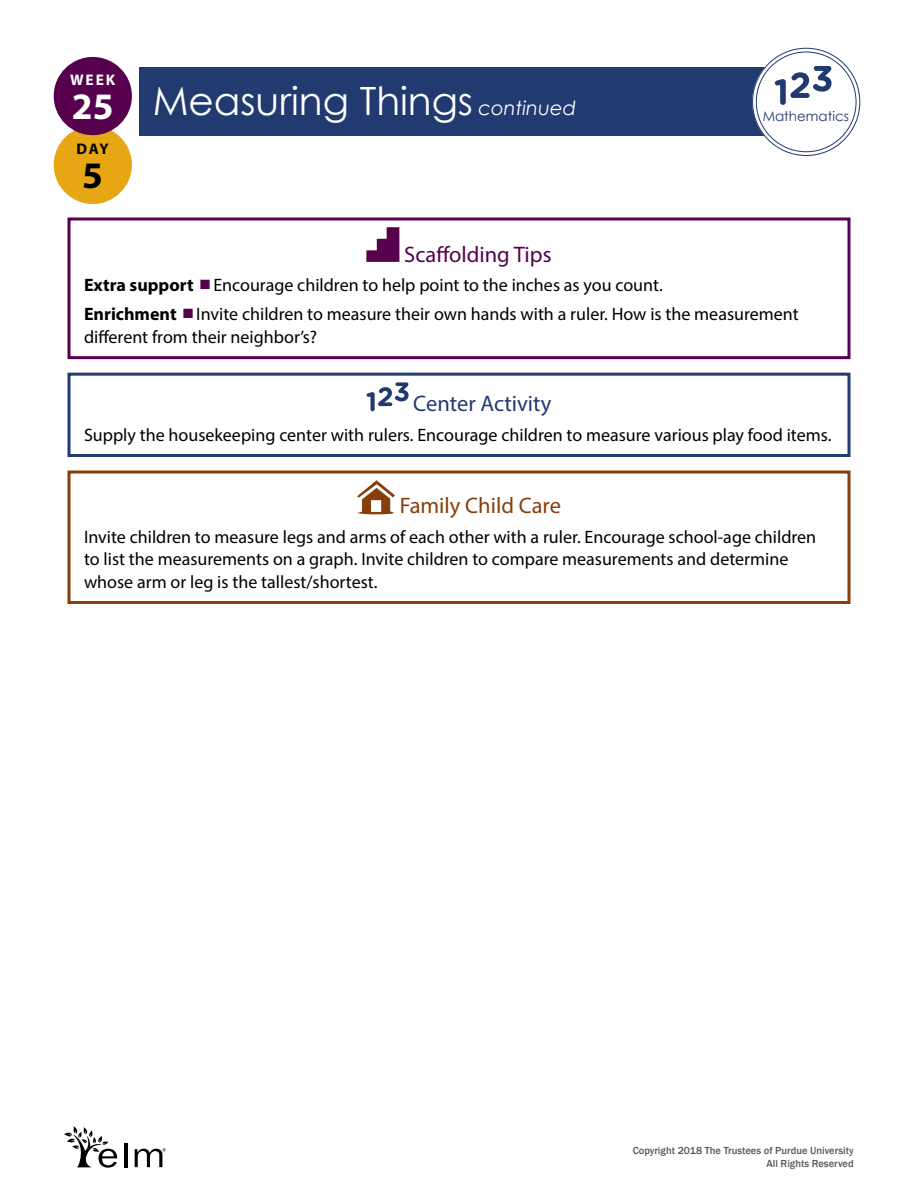
<style>
.page{position:relative;width:918px;height:1188px;background:#fff}
.page>*{position:absolute;margin:0;border:0;box-sizing:border-box;transform-origin:0 0}
.t1{font:39px "Century Gothic";color:#fff}
.t2{font:700 37.5px "Myriad Pro";color:#fff}
.t3{font:700 37.5px "Myriad Pro";color:#000}
.t4{font:22.5px "Myriad Pro";color:#56004e}
.t5{font:22.5px "Myriad Pro";color:#883e0b}
.t6{font:22.5px "Myriad Pro";color:#213a70}
._4-05_Ctr_FCC_Body{font:18px/22.5px "Myriad Pro";color:#000}
.t7{font:700 15.45px "Myriad Pro";color:#fff}
.t8{font:700 15.45px "Myriad Pro";color:#000}
.t9{font:13.5px "Century Gothic";color:#213a70}
.t10{font:500 10.5px/12.6px "Franklin Gothic";color:#58595b;text-align:right}
.s1{font-style:italic;font-size:19.5px}
.s2{font-weight:700}
</style>
<div class="page">
<div style="left:140px;top:68px;width:628px;height:68px;background:#213a70"></div>
<div style="left:54px;top:126px;width:78px;height:78px;background:#e7a614;border-radius:50%"></div>
<div style="left:54px;top:57px;width:78px;height:78px;background:#56004e;border-radius:50%"></div>
<div style="left:754px;top:50px;width:104px;height:104px;background:#fff;border-radius:50%"></div>
<div style="left:752px;top:48px;width:108px;height:108px;border:4px solid #fff;border-radius:50%"></div>
<svg style="left:775px;top:66px;width:57px;height:39px"></svg>
<svg style="left:366px;top:227px;width:33px;height:35px"></svg>
<div style="left:68px;top:217px;width:782px;height:142px;border:3px solid #56004e"></div>
<svg style="left:367px;top:382px;width:42px;height:29px"></svg>
<div style="left:68px;top:373px;width:782px;height:84px;border:3px solid #213a70"></div>
<svg style="left:357px;top:480px;width:38px;height:34px"></svg>
<div style="left:68px;top:471px;width:782px;height:133px;border:3px solid #883e0b"></div>
<hr style="left:124px;top:1143px;width:3px;height:24px;background:#000">
<svg style="left:64px;top:1126px;width:53px;height:42px"></svg>
<svg style="left:135px;top:1148px;width:31px;height:19px"></svg>
<p class="t7" style="left:70px;top:69px;width:47px">WEEK</p>
<h2 class="t2" style="left:72px;top:82px;width:43px">25</h2>
<p class="t8" style="left:77px;top:138px;width:34px">DAY</p>
<h2 class="t3" style="left:82px;top:151px;width:22px">5</h2>
<h1 class="t1" style="left:153px;top:74px;width:425px">Measuring Things <span class="s1">continued</span></h1>
<p class="t9" style="left:763px;top:107px;width:88px">Mathematics</p>
<h2 class="t4" style="left:404px;top:240px;width:149px">Scaffolding Tips</h2>
<p class="_4-05_Ctr_FCC_Body" style="left:84px;top:273px;width:580px"><span class="s2">Extra support</span> Encourage children to help point to the inches as you count.</p>
<p class="_4-05_Ctr_FCC_Body" style="left:84px;top:303px;width:716px"><span class="s2">Enrichment</span> Invite children to measure their own hands with a ruler. How is the measurement different from their neighbor’s?</p>
<h2 class="t6" style="left:413px;top:390px;width:140px">Center Activity</h2>
<p class="_4-05_Ctr_FCC_Body" style="left:84px;top:423px;width:749px">Supply the housekeeping center with rulers. Encourage children to measure various play food items.</p>
<h2 class="t5" style="left:400px;top:492px;width:163px">Family Child Care</h2>
<p class="_4-05_Ctr_FCC_Body" style="left:84px;top:525px;width:734px">Invite children to measure legs and arms of each other with a ruler. Encourage school-age children to list the measurements on a graph. Invite children to compare measurements and determine whose arm or leg is the tallest/shortest.</p>
<p class="t10" style="left:633px;top:1145px;width:223px">Copyright 2018 The Trustees of Purdue University<br>All Rights Reserved</p>
</div>
